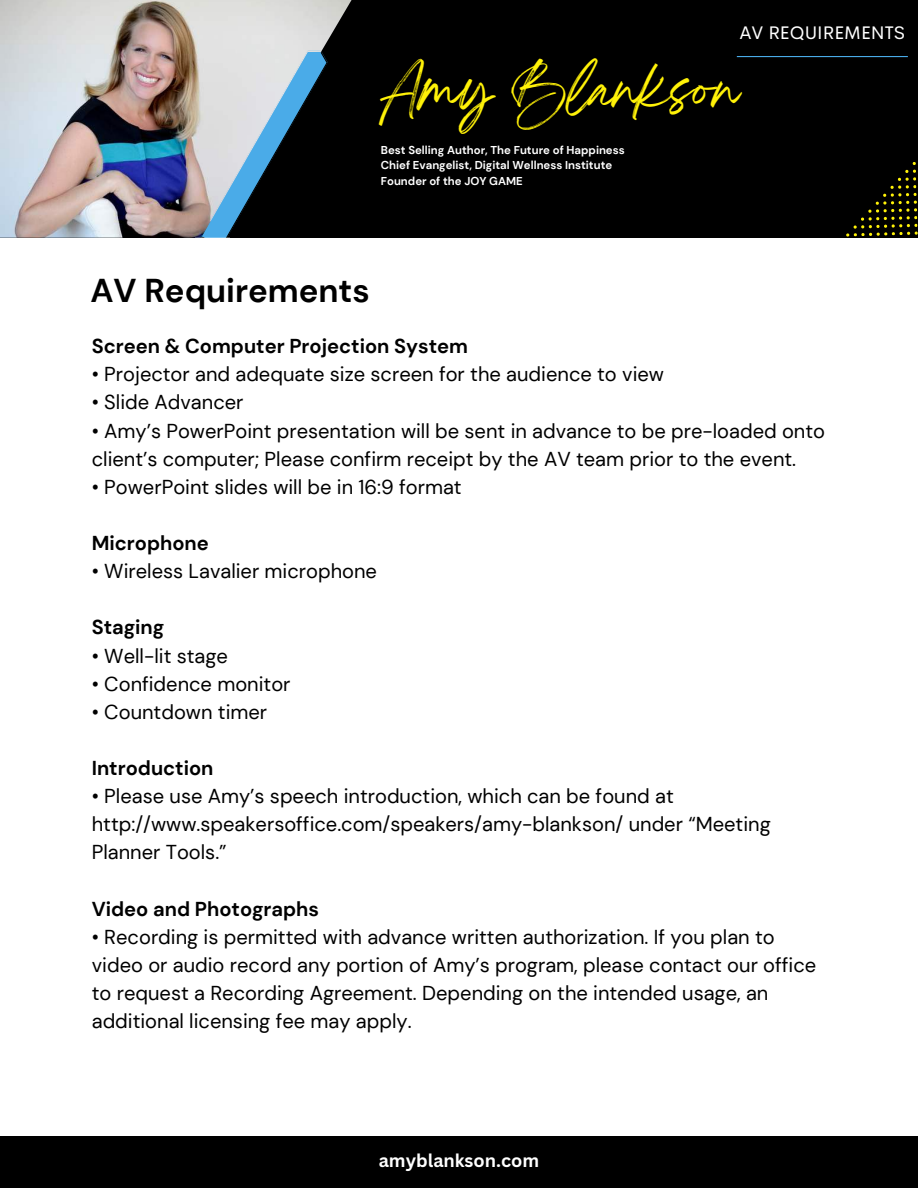
<style>
.page{position:relative;width:918px;height:1188px;background:#fff}
.page>*{position:absolute;margin:0;border:0;box-sizing:border-box;transform-origin:0 0}
.t1{font:45.45px "Breathing";color:#fff208}
.t2{font:700 33px "DM Sans";color:#000}
.t3{font:20.1px/28.2px "DM Sans";color:#000}
.t4{font:700 20.1px "DM Sans";color:#000}
.t5{font:18.3px "Cerebri Sans";color:#fff}
.t6{font:700 18px "Canva Sans";color:#fff}
.t7{font:700 11.4px/15.1px "DM Sans";color:#fff}
</style>
<div class="page">
<div style="left:0;top:1136px;width:918px;height:52px;background:#000"></div>
<div style="left:0;top:0;width:918px;height:238px;background:#000"></div>
<hr style="left:737px;top:56px;width:171px;height:1px;background:#4aabe8">
<svg style="left:846px;top:162px;width:72px;height:75px"></svg>
<img style="left:0;top:0;width:352px;height:238px">
<svg style="left:195px;top:51px;width:133px;height:187px"></svg>
<p class="t5" style="left:739px;top:19px;width:167px">AV REQUIREMENTS</p>
<h1 class="t1" style="left:380px;top:75px;width:360px">Amy Blankson</h1>
<p class="t7" style="left:381px;top:143px;width:245px">Best Selling Author, The Future of Happiness<br>Chief Evangelist, Digital Wellness Institute<br>Founder of the JOY GAME</p>
<h2 class="t2" style="left:90px;top:270px;width:281px">AV Requirements</h2>
<p class="t4" style="left:92px;top:334px;width:378px">Screen &amp; Computer Projection System</p>
<p class="t3" style="left:92px;top:360px;width:574px">• Projector and adequate size screen for the audience to view</p>
<p class="t3" style="left:92px;top:388px;width:153px">• Slide Advancer</p>
<p class="t3" style="left:92px;top:416px;width:735px">• Amy’s PowerPoint presentation will be sent in advance to be pre-loaded onto client’s computer; Please confirm receipt by the AV team prior to the event.</p>
<p class="t3" style="left:92px;top:473px;width:371px">• PowerPoint slides will be in 16:9 format</p>
<p class="t4" style="left:92px;top:530px;width:119px">Microphone</p>
<p class="t3" style="left:92px;top:557px;width:287px">• Wireless Lavalier microphone</p>
<p class="t4" style="left:92px;top:615px;width:74px">Staging</p>
<p class="t3" style="left:92px;top:641px;width:138px">• Well-lit stage</p>
<p class="t3" style="left:92px;top:669px;width:200px">• Confidence monitor</p>
<p class="t3" style="left:92px;top:698px;width:177px">• Countdown timer</p>
<p class="t4" style="left:92px;top:755px;width:123px">Introduction</p>
<p class="t3" style="left:92px;top:782px;width:681px">• Please use Amy’s speech introduction, which can be found at http://www.speakersoffice.com/speakers/amy-blankson/ under “Meeting<br>Planner Tools.”</p>
<p class="t4" style="left:92px;top:896px;width:229px">Video and Photographs</p>
<p class="t3" style="left:92px;top:923px;width:726px">• Recording is permitted with advance written authorization. If you plan to video or audio record any portion of Amy’s program, please contact our office to request a Recording Agreement. Depending on the intended usage, an additional licensing fee may apply.</p>
<p class="t6" style="left:379px;top:1150px;width:162px">amyblankson.com</p>
</div>
